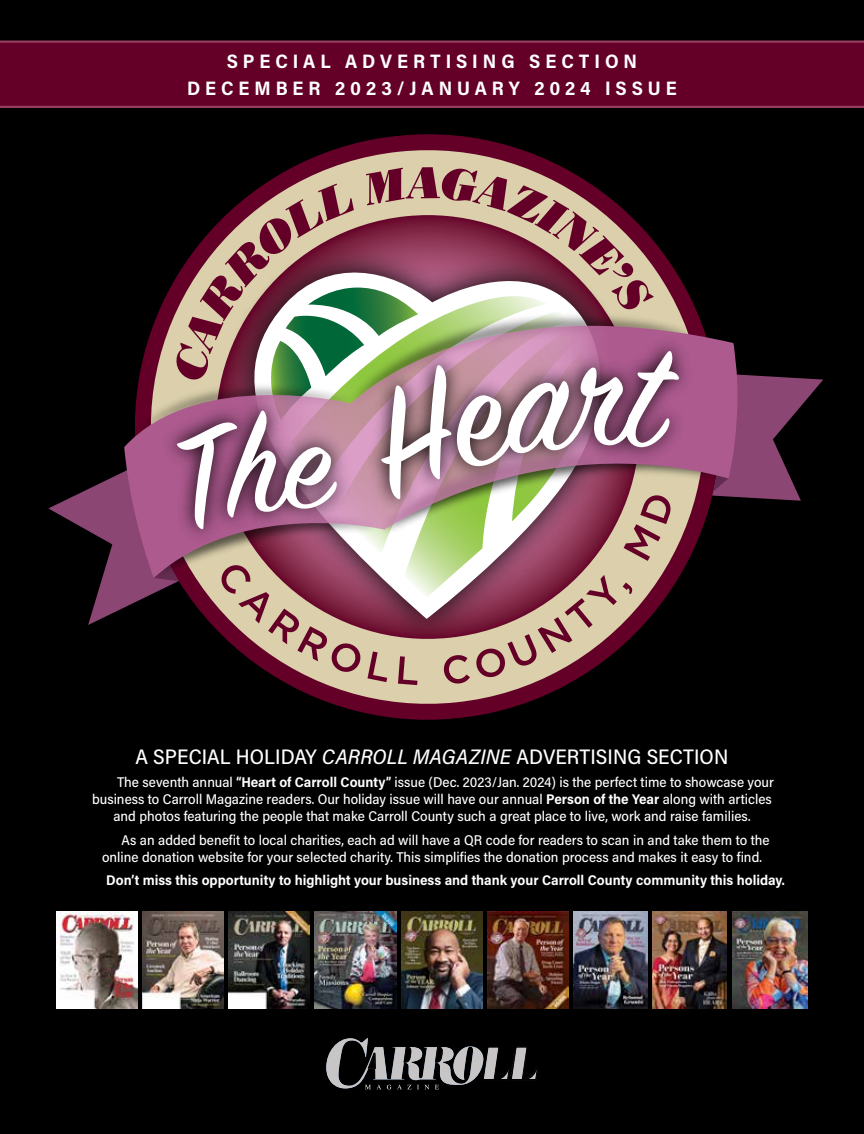
<style>
.page{position:relative;width:864px;height:1134px;background:#000}
.page>*{position:absolute;margin:0;border:0;box-sizing:border-box;transform-origin:0 0}
.t1{font:500 21px "Acumin Pro Semi Cond";letter-spacing:.005em;color:#fff}
.t2{font:700 19.5px/27px "Acumin Pro Semi Cond";letter-spacing:.25em;color:#fff;text-align:center}
.t3{font:500 14.1px/17px "Acumin Pro Semi Cond";color:#fff}
.t4{font:700 14.1px "Acumin Pro Semi Cond";color:#fff}
.s1{font-style:italic}
.s2{font-weight:700}
</style>
<div class="page">
<svg style="left:0;top:40px;width:864px;height:68px;background:#66032b"></svg>
<svg style="left:290px;top:134px;width:276px;height:586px"></svg>
<svg style="left:48px;top:167px;width:775px;height:518px"></svg>
<svg style="left:326px;top:1038px;width:212px;height:52px"></svg>
<img style="left:315px;top:912px;width:81px;height:97px">
<img style="left:229px;top:912px;width:81px;height:97px">
<img style="left:143px;top:912px;width:81px;height:97px">
<img style="left:57px;top:912px;width:81px;height:97px">
<img style="left:401px;top:912px;width:81px;height:97px">
<img style="left:487px;top:912px;width:81px;height:97px">
<img style="left:573px;top:912px;width:74px;height:97px">
<img style="left:652px;top:912px;width:75px;height:97px">
<img style="left:733px;top:912px;width:74px;height:97px">
<h2 class="t2" style="left:187px;top:47px;width:491px">SPECIAL ADVERTISING SECTION<br>DECEMBER 2023/JANUARY 2024 ISSUE</h2>
<h1 class="t1" style="left:136px;top:742px;width:594px">A SPECIAL HOLIDAY <span class="s1">CARROLL MAGAZINE</span> ADVERTISING SECTION</h1>
<p class="t3" style="left:117px;top:773px;width:658px">The seventh annual <span class="s2">“Heart of Carroll County”</span> issue (Dec. 2023/Jan. 2024) is the perfect time to showcase your</p>
<p class="t3" style="left:92px;top:790px;width:681px">business to Carroll Magazine readers. Our holiday issue will have our annual <span class="s2">Person of the Year</span> along with articles</p>
<p class="t3" style="left:113px;top:807px;width:639px">and photos featuring the people that make Carroll County such a great place to live, work and raise families.</p>
<p class="t3" style="left:102px;top:831px;width:669px;text-indent:19px">As an added benefit to local charities, each ad will have a QR code for readers to scan in and take them to the online donation website for your selected charity. This simplifies the donation process and makes it easy to find.</p>
<p class="t4" style="left:106px;top:870px;width:680px">Don’t miss this opportunity to highlight your business and thank your Carroll County community this holiday.</p>
</div>
